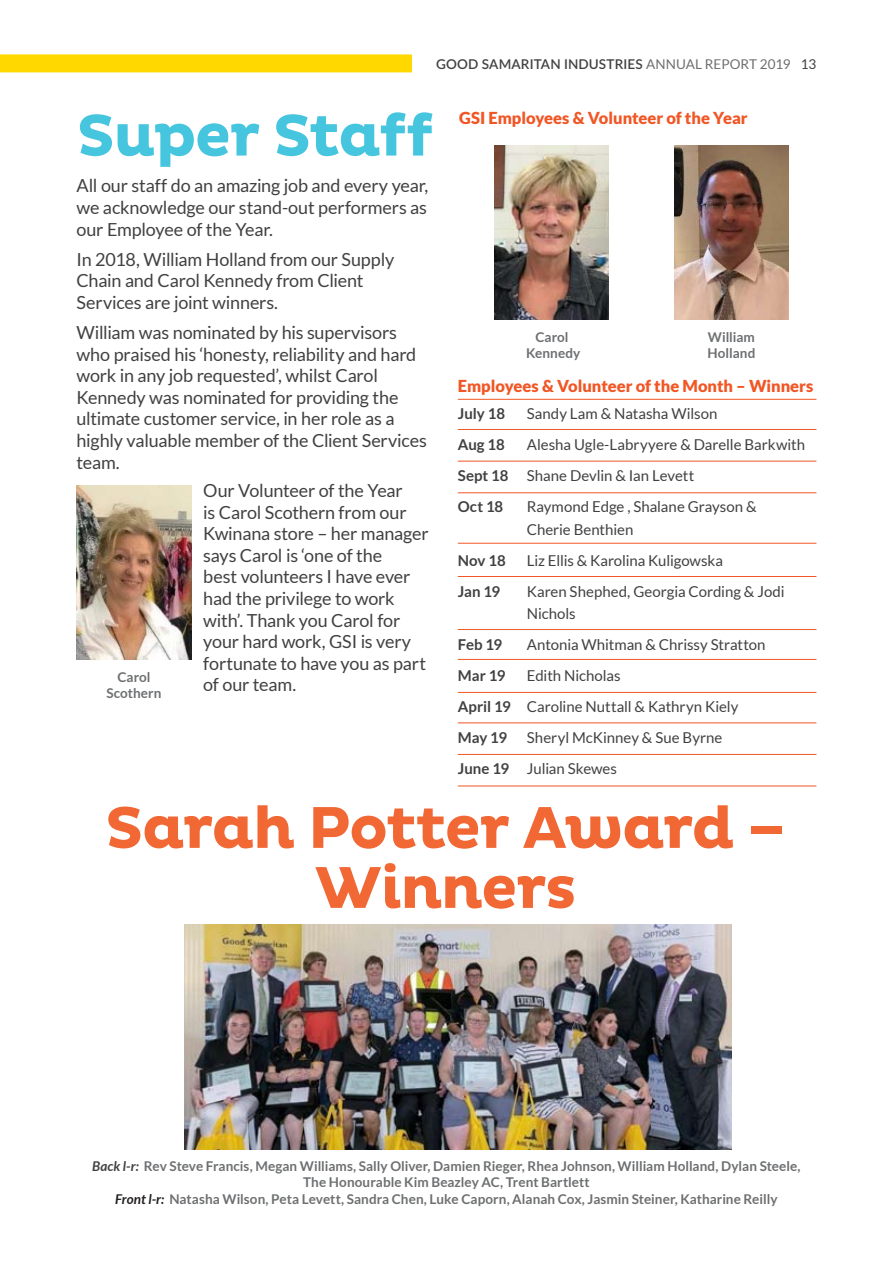
<style>
.page{position:relative;width:893px;height:1263px;background:#fff}
.page>*{position:absolute;margin:0;border:0;box-sizing:border-box;transform-origin:0 0}
.t1{font:700 60px/60px "Pluto";letter-spacing:-.03em;color:#f26835;text-align:center}
.t2{font:700 60px "Pluto";letter-spacing:-.035em;color:#46c5de}
.t3{font:18px/21.6px "Lato";letter-spacing:-.01em;color:#414142}
.t4{font:900 16.5px "Lato";color:#f15625}
.t5{font:15px/31px "Lato";letter-spacing:-.005em;color:#414142}
.t6{font:700 15px "Lato";letter-spacing:-.005em;color:#414142}
.t7{font:700 13.5px/16.2px "Lato";letter-spacing:.005em;color:#6d6f71;text-align:center}
.t8{font:600 13.5px "Lato";letter-spacing:.01em;color:#414142}
.t9{font:13.5px "Lato";letter-spacing:-.015em;color:#6d6f71}
.s1{font-weight:400;color:#6d6f71}
.s2{color:#414142}
.s3{font-weight:700}
.s4{font-style:italic;color:#414142}
.s5{font-style:italic;color:#231f20}
</style>
<div class="page">
<div style="left:0;top:54px;width:412px;height:18px;background:#ffd800"></div>
<img style="left:184px;top:925px;width:547px;height:224px">
<img style="left:494px;top:146px;width:114px;height:173px">
<img style="left:674px;top:146px;width:114px;height:173px">
<img style="left:77px;top:485px;width:114px;height:174px">
<hr style="left:458px;top:399px;width:358px;height:1px;background:#f15625">
<hr style="left:458px;top:429px;width:358px;height:1px;background:#f15625">
<hr style="left:458px;top:461px;width:358px;height:1px;background:#f15625">
<hr style="left:458px;top:492px;width:358px;height:1px;background:#f15625">
<hr style="left:458px;top:543px;width:358px;height:1px;background:#f15625">
<hr style="left:458px;top:576px;width:358px;height:1px;background:#f15625">
<hr style="left:458px;top:629px;width:358px;height:1px;background:#f15625">
<hr style="left:458px;top:659px;width:358px;height:1px;background:#f15625">
<hr style="left:458px;top:692px;width:358px;height:1px;background:#f15625">
<hr style="left:458px;top:722px;width:358px;height:1px;background:#f15625">
<hr style="left:458px;top:754px;width:358px;height:1px;background:#f15625">
<hr style="left:458px;top:786px;width:358px;height:1px;background:#f15625">
<p class="t8" style="left:436px;top:54px;width:279px">GOOD SAMARITAN INDUSTRIES <span class="s1">Ann ual repor</span></p>
<p class="t9" style="left:749px;top:56px;width:69px">t 2019 <span class="s2">13</span></p>
<h1 class="t2" style="left:77px;top:101px;width:358px">Super Staff</h1>
<p class="t3" style="left:77px;top:175px;width:353px;text-align:justify">All our staff do an amazing job and every year, we acknowledge our stand-out performers as our Employee of the Year.</p>
<p class="t3" style="left:77px;top:248px;width:319px">In 2018, William Holland from our Supply<br>Chain and Carol Kennedy from Client<br>Services are joint winners.</p>
<p class="t3" style="left:77px;top:321px;width:352px">William was nominated by his supervisors who praised his ‘honesty, reliability and hard work in any job requested’, whilst Carol Kennedy was nominated for providing the ultimate customer service, in her role as a highly valuable member of the Client Services team.</p>
<p class="t7" style="left:106px;top:669px;width:57px">Carol<br>Scothern</p>
<p class="t3" style="left:203px;top:480px;width:227px">Our Volunteer of the Year<br>is Carol Scothern from our<br>Kwinana store – her manager says Carol is ‘one of the<br>best volunteers I have ever had the privilege to work with’. Thank you Carol for your hard work, GSI is very fortunate to have you as part of our team.</p>
<p class="t4" style="left:459px;top:108px;width:290px">GSI Employees &amp; Volunteer of the Year</p>
<p class="t7" style="left:526px;top:329px;width:56px">Carol<br>Kennedy</p>
<p class="t7" style="left:707px;top:329px;width:49px;text-align:left">William<br>Holland</p>
<p class="t4" style="left:458px;top:376px;width:357px">Employees &amp; Volunteer of the Month – Winners</p>
<p class="t6" style="left:458px;top:405px;width:49px">July 18</p>
<p class="t5" style="left:527px;top:398px;width:192px">Sandy Lam &amp; Natasha Wilson</p>
<p class="t6" style="left:458px;top:436px;width:48px">Aug 18</p>
<p class="t5" style="left:458px;top:429px;width:349px;text-indent:69px">Alesha Ugle-Labryyere &amp; Darelle Barkwith<br><span class="s3">Sept 18</span> Shane Devlin &amp; Ian Levett<br><span class="s3">Oct 18</span></p>
<p class="t5" style="left:527px;top:495px;width:231px;line-height:22.5px">Raymond Edge , Shalane Grayson &amp;<br>Cherie Benthien</p>
<p class="t6" style="left:458px;top:552px;width:49px">Nov 18</p>
<p class="t5" style="left:527px;top:545px;width:198px">Liz Ellis &amp; Karolina Kuligowska</p>
<p class="t6" style="left:458px;top:583px;width:44px">Jan 19</p>
<p class="t5" style="left:527px;top:580px;width:259px;line-height:22.5px">Karen Shephed, Georgia Cording &amp; Jodi<br>Nichols</p>
<p class="t6" style="left:458px;top:636px;width:46px">Feb 19</p>
<p class="t5" style="left:527px;top:629px;width:240px">Antonia Whitman &amp; Chrissy Stratton</p>
<p class="t6" style="left:458px;top:667px;width:49px">Mar 19</p>
<p class="t5" style="left:458px;top:660px;width:282px;text-indent:69px">Edith Nicholas<br><span class="s3">April 19</span> Caroline Nuttall &amp; Kathryn Kiely<br><span class="s3">May 19</span></p>
<p class="t5" style="left:458px;top:722px;width:266px;text-indent:69px">Sheryl McKinney &amp; Sue Byrne<br><span class="s3">June 19</span> Julian Skewes</p>
<h1 class="t1" style="left:105px;top:799px;width:683px">Sarah Potter Award –<br>Winners</h1>
<p class="t7" style="left:92px;top:1158px;width:710px"><span class="s4">Back l-r:</span> Rev Steve Francis, Megan Williams, Sally Oliver, Damien Rieger, Rhea Johnson, William Holland, Dylan Steele,<br>The Honourable Kim Beazley AC, Trent Bartlett<br><span class="s5">Front l-r:</span> Natasha Wilson, Peta Levett, Sandra Chen, Luke Caporn, Alanah Cox, Jasmin Steiner, Katharine Reilly</p>
</div>
